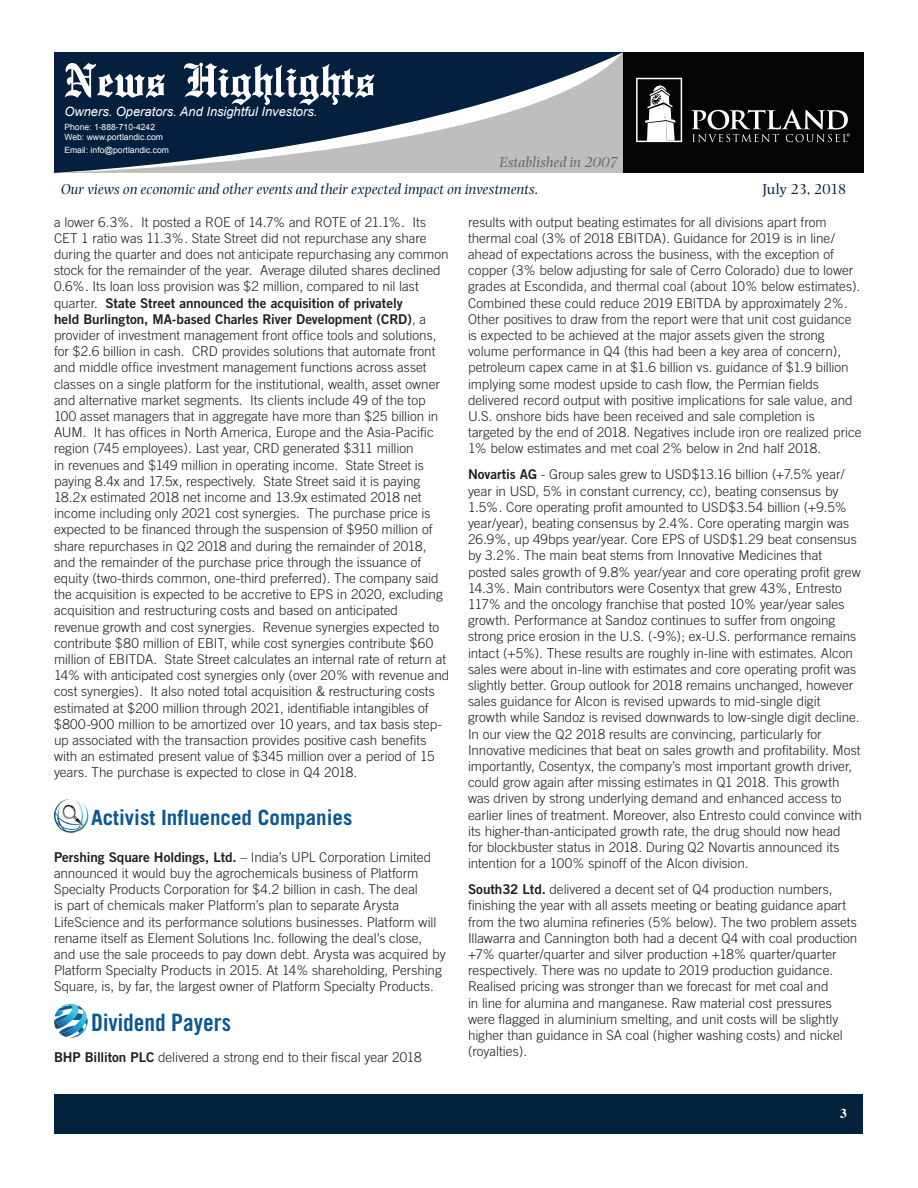
<style>
.page{position:relative;width:918px;height:1188px;background:#fff}
.page>*{position:absolute;margin:0;border:0;box-sizing:border-box;transform-origin:0 0}
.t1{font:500 51px "English Towne";color:#fff}
.t2{font:24px "Trade Gothic Bold Cond Twenty";color:#0b5793}
.t3{font:700 21px "Trade Gothic";color:#0b5793}
.t4{font:italic 15px "Photina";color:#04213e}
.t5{font:italic 15px "Photina";color:#636366}
.t6{font:15px "Photina";letter-spacing:-.025em;color:#04213e}
.Article_-_Body{font:300 13.5px/16.2px "Trade Gothic";color:#231f20}
.t7{font:700 13.5px "Times";color:#fff}
.t8{font:italic 12.9px "Arial";color:#fff}
.t9{font:8.55px/10.4px "Arial";color:#fff}
.s1{font-family:"Trade Gothic Bold Two";font-weight:400}
</style>
<div class="page">
<div style="left:606px;top:52px;width:258px;height:121px;background:#040503"></div>
<div style="left:55px;top:1094px;width:808px;height:39px;background:#04213e"></div>
<svg style="left:54px;top:53px;width:569px;height:120px;background:#4d5d71"></svg>
<svg style="left:636px;top:78px;width:46px;height:64px"></svg>
<svg style="left:691px;top:110px;width:159px;height:32px"></svg>
<svg style="left:54px;top:1004px;width:34px;height:34px"></svg>
<svg style="left:54px;top:799px;width:35px;height:34px"></svg>
<h1 class="t1" style="left:64px;top:51px;width:312px">News Highlights</h1>
<p class="t8" style="left:64px;top:103px;width:255px">Owners. Operators. And Insightful Investors.</p>
<p class="t9" style="left:64px;top:122px;width:100px">Phone: 1-888-710-4242<br>Web: www.portlandic.com</p>
<p class="t9" style="left:64px;top:145px;width:106px">Email: info@portlandic.com</p>
<p class="t5" style="left:499px;top:153px;width:120px">Established in 2007</p>
<p class="t4" style="left:61px;top:181px;width:479px">Our views on economic and other events and their expected impact on investments.</p>
<p class="t6" style="left:762px;top:180px;width:86px">July 23, 2018</p>
<p class="Article_-_Body" style="left:54px;top:214px;width:397px">a lower 6.3%. It posted a ROE of 14.7% and ROTE of 21.1%. Its CET 1 ratio was 11.3%. State Street did not repurchase any share during the quarter and does not anticipate repurchasing any common stock for the remainder of the year. Average diluted shares declined 0.6%. Its loan loss provision was $2 million, compared to nil last quarter. <span class="s1">State Street announced the acquisition of privately<br>held Burlington, MA-based Charles River Development (CRD)</span>, a provider of investment management front office tools and solutions, for $2.6 billion in cash. CRD provides solutions that automate front and middle office investment management functions across asset classes on a single platform for the institutional, wealth, asset owner and alternative market segments. Its clients include 49 of the top 100 asset managers that in aggregate have more than $25 billion in AUM. It has offices in North America, Europe and the Asia-Pacific region (745 employees). Last year, CRD generated $311 million<br>in revenues and $149 million in operating income. State Street is paying 8.4x and 17.5x, respectively. State Street said it is paying 18.2x estimated 2018 net income and 13.9x estimated 2018 net income including only 2021 cost synergies. The purchase price is expected to be financed through the suspension of $950 million of share repurchases in Q2 2018 and during the remainder of 2018, and the remainder of the purchase price through the issuance of equity (two-thirds common, one-third preferred). The company said the acquisition is expected to be accretive to EPS in 2020, excluding acquisition and restructuring costs and based on anticipated<br>revenue growth and cost synergies. Revenue synergies expected to contribute $80 million of EBIT, while cost synergies contribute $60 million of EBITDA. State Street calculates an internal rate of return at 14% with anticipated cost synergies only (over 20% with revenue and cost synergies). It also noted total acquisition &amp; restructuring costs estimated at $200 million through 2021, identifiable intangibles of $800-900 million to be amortized over 10 years, and tax basis step&shy;up associated with the transaction provides positive cash benefits with an estimated present value of $345 million over a period of 15 years. The purchase is expected to close in Q4 2018.</p>
<h3 class="t3" style="left:91px;top:804px;width:263px">Activist Influenced Companies</h3>
<p class="Article_-_Body" style="left:54px;top:849px;width:393px"><span class="s1">Pershing Square Holdings, Ltd.</span> – India’s UPL Corporation Limited announced it would buy the agrochemicals business of Platform Specialty Products Corporation for $4.2 billion in cash. The deal<br>is part of chemicals maker Platform’s plan to separate Arysta LifeScience and its performance solutions businesses. Platform will rename itself as Element Solutions Inc. following the deal’s close, and use the sale proceeds to pay down debt. Arysta was acquired by Platform Specialty Products in 2015. At 14% shareholding, Pershing Square, is, by far, the largest owner of Platform Specialty Products.</p>
<p class="t2" style="left:91px;top:1008px;width:141px">Dividend Payers</p>
<p class="Article_-_Body" style="left:54px;top:1049px;width:369px"><span class="s1">BHP Billiton PLC</span> delivered a strong end to their fiscal year 2018</p>
<p class="Article_-_Body" style="left:468px;top:214px;width:395px">results with output beating estimates for all divisions apart from thermal coal (3% of 2018 EBITDA). Guidance for 2019 is in line/ ahead of expectations across the business, with the exception of copper (3% below adjusting for sale of Cerro Colorado) due to lower grades at Escondida, and thermal coal (about 10% below estimates).<br>Combined these could reduce 2019 EBITDA by approximately 2%.<br>Other positives to draw from the report were that unit cost guidance is expected to be achieved at the major assets given the strong volume performance in Q4 (this had been a key area of concern), petroleum capex came in at $1.6 billion vs. guidance of $1.9 billion implying some modest upside to cash flow, the Permian fields delivered record output with positive implications for sale value, and U.S. onshore bids have been received and sale completion is targeted by the end of 2018. Negatives include iron ore realized price 1% below estimates and met coal 2% below in 2nd half 2018.</p>
<p class="Article_-_Body" style="left:468px;top:466px;width:396px"><span class="s1">Novartis AG</span> - Group sales grew to USD$13.16 billion (+7.5% year/ year in USD, 5% in constant currency, cc), beating consensus by 1.5%. Core operating profit amounted to USD$3.54 billion (+9.5% year/year), beating consensus by 2.4%. Core operating margin was 26.9%, up 49bps year/year. Core EPS of USD$1.29 beat consensus by 3.2%. The main beat stems from Innovative Medicines that posted sales growth of 9.8% year/year and core operating profit grew 14.3%. Main contributors were Cosentyx that grew 43%, Entresto 117% and the oncology franchise that posted 10% year/year sales growth. Performance at Sandoz continues to suffer from ongoing strong price erosion in the U.S. (-9%); ex-U.S. performance remains intact (+5%). These results are roughly in-line with estimates. Alcon sales were about in-line with estimates and core operating profit was slightly better. Group outlook for 2018 remains unchanged, however sales guidance for Alcon is revised upwards to mid-single digit growth while Sandoz is revised downwards to low-single digit decline.<br>In our view the Q2 2018 results are convincing, particularly for Innovative medicines that beat on sales growth and profitability. Most importantly, Cosentyx, the company’s most important growth driver, could grow again after missing estimates in Q1 2018. This growth was driven by strong underlying demand and enhanced access to earlier lines of treatment. Moreover, also Entresto could convince with its higher-than-anticipated growth rate, the drug should now head<br>for blockbuster status in 2018. During Q2 Novartis announced its intention for a 100% spinoff of the Alcon division.</p>
<p class="Article_-_Body" style="left:468px;top:881px;width:391px"><span class="s1">South32 Ltd.</span> delivered a decent set of Q4 production numbers, finishing the year with all assets meeting or beating guidance apart from the two alumina refineries (5% below). The two problem assets Illawarra and Cannington both had a decent Q4 with coal production +7% quarter/quarter and silver production +18% quarter/quarter respectively. There was no update to 2019 production guidance.<br>Realised pricing was stronger than we forecast for met coal and<br>in line for alumina and manganese. Raw material cost pressures were flagged in aluminium smelting, and unit costs will be slightly higher than guidance in SA coal (higher washing costs) and nickel (royalties).</p>
<p class="t7" style="left:840px;top:1100px;width:8px">3</p>
</div>
